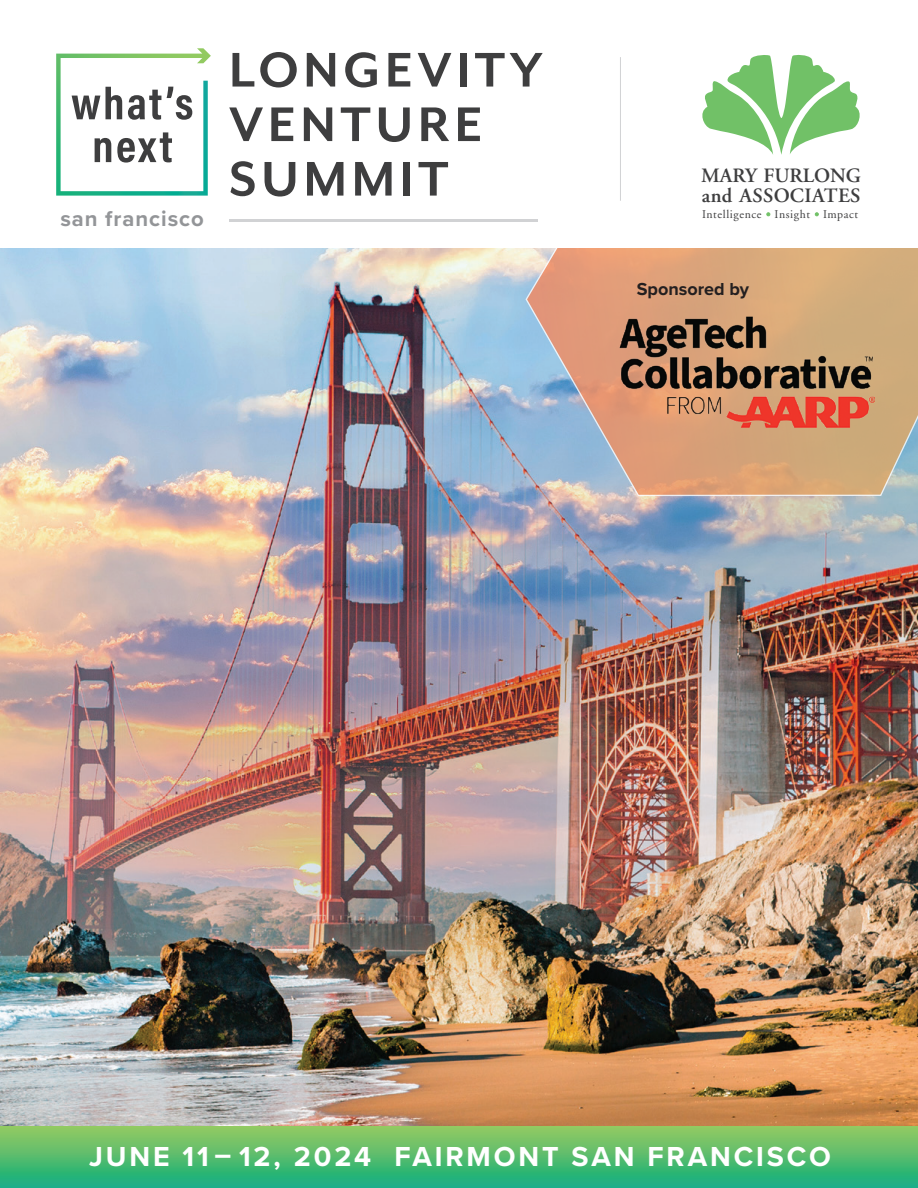
<style>
.page{position:relative;width:918px;height:1188px;background:#fff}
.page>*{position:absolute;margin:0;border:0;box-sizing:border-box;transform-origin:0 0}
.t1{font:700 28.5px "Proxima Nova";letter-spacing:.1em;color:#fff}
.t2{font:700 22.05px "Proxima Nova";letter-spacing:.045em;color:#939598}
.t3{font:600 20.4px/20px "Adobe Garamond";color:#3e3e3f}
.t4{font:700 18px "Proxima Nova";color:#231f20}
.t5{font:11.85px "Adobe Garamond";letter-spacing:.05em;color:#3e3e3f}
</style>
<div class="page">
<img style="left:0;top:248px;width:918px;height:878px">
<svg style="left:525px;top:248px;width:393px;height:249px;background:#cda98d"></svg>
<div style="left:0;top:1126px;width:918px;height:62px;background:linear-gradient(to bottom,#97ca5f,#15ae7f)"></div>
<img style="left:619px;top:307px;width:256px;height:121px">
<svg style="left:702px;top:55px;width:158px;height:100px"></svg>
<hr style="left:620px;top:57px;width:1px;height:144px;background:#d1d2d4">
<svg style="left:233px;top:53px;width:21px;height:34px"></svg>
<svg style="left:260px;top:52px;width:37px;height:35px"></svg>
<svg style="left:307px;top:53px;width:28px;height:34px"></svg>
<svg style="left:345px;top:52px;width:32px;height:35px"></svg>
<svg style="left:388px;top:53px;width:22px;height:34px"></svg>
<svg style="left:418px;top:53px;width:33px;height:34px"></svg>
<div style="left:460px;top:53px;width:7px;height:34px;background:#3e3e3f"></div>
<svg style="left:475px;top:53px;width:68px;height:34px"></svg>
<svg style="left:229px;top:107px;width:34px;height:34px"></svg>
<svg style="left:271px;top:107px;width:22px;height:34px"></svg>
<svg style="left:304px;top:107px;width:28px;height:34px"></svg>
<svg style="left:341px;top:107px;width:29px;height:34px"></svg>
<svg style="left:379px;top:107px;width:31px;height:35px"></svg>
<svg style="left:421px;top:107px;width:28px;height:34px"></svg>
<svg style="left:458px;top:107px;width:22px;height:34px"></svg>
<svg style="left:230px;top:161px;width:25px;height:35px"></svg>
<svg style="left:265px;top:162px;width:30px;height:35px"></svg>
<svg style="left:307px;top:162px;width:36px;height:34px"></svg>
<svg style="left:355px;top:162px;width:37px;height:34px"></svg>
<div style="left:403px;top:162px;width:7px;height:34px;background:#3e3e3f"></div>
<svg style="left:419px;top:162px;width:29px;height:34px"></svg>
<svg style="left:56px;top:48px;width:155px;height:148px"></svg>
<hr style="left:229px;top:220px;width:309px;height:2px;background:#d1d2d4">
<p class="t2" style="left:60px;top:202px;width:145px">san francisco</p>
<p class="t3" style="left:701px;top:166px;width:161px">MARY FURLONG and ASSOCIATES</p>
<p class="t5" style="left:702px;top:208px;width:157px">Intelligence Insight Impact</p>
<p class="t4" style="left:637px;top:276px;width:114px">Sponsored by</p>
<p class="t1" style="left:89px;top:1135px;width:743px">JUNE 11 – 12, 2024 FAIRMONT SAN FRANCISCO</p>
</div>
